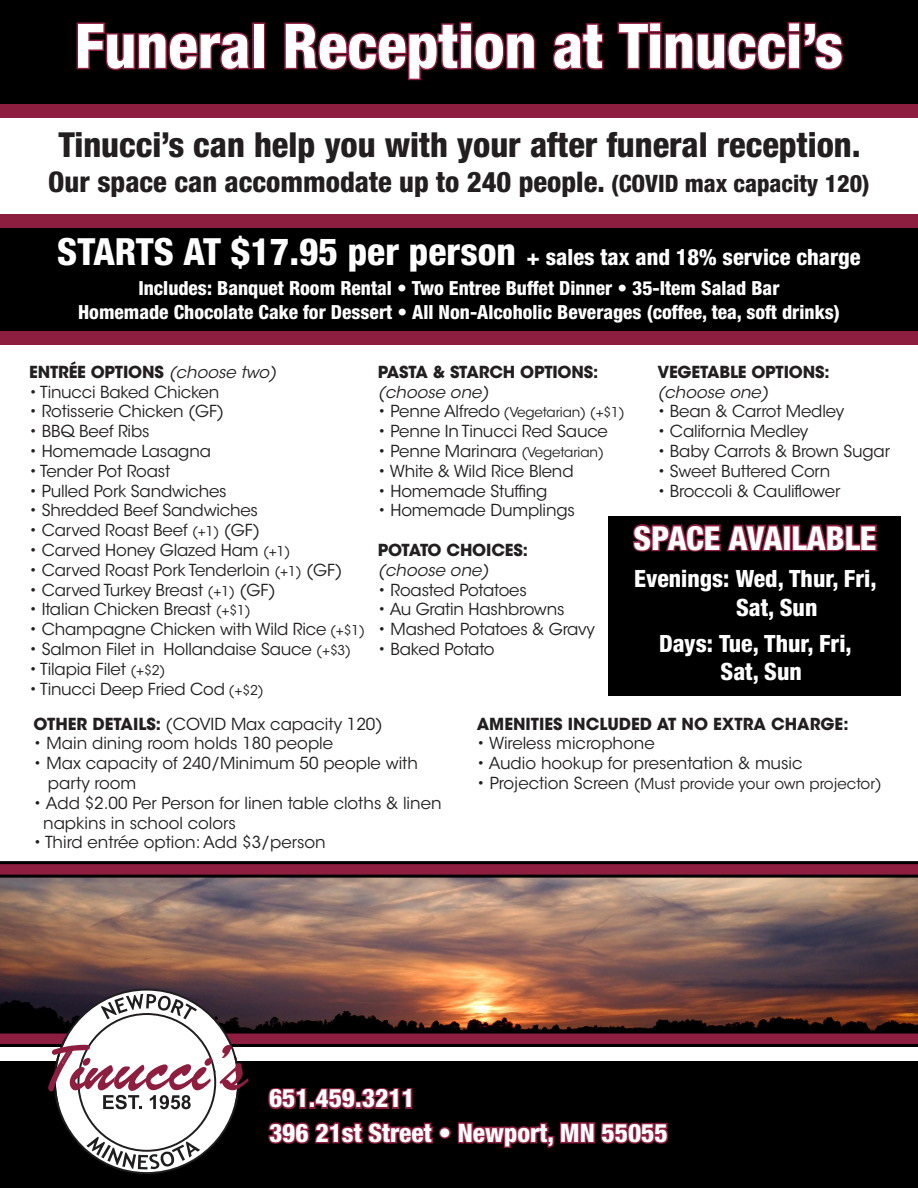
<style>
.page{position:relative;width:918px;height:1188px;background:#fff}
.page>*{position:absolute;margin:0;border:0;box-sizing:border-box;transform-origin:0 0}
.t1{font:800 condensed 61.5px "Helvetica Neue LT Std";color:#fff}
.t2{font:800 condensed 34.5px "Helvetica Neue LT Std";color:#231f20}
.t3{font:800 condensed 33px "Helvetica Neue LT Std";color:#fff}
.t4{font:800 condensed 28.5px "Helvetica Neue LT Std";color:#231f20}
.t5{font:800 condensed 25.5px/34.5px "Helvetica Neue LT Std";color:#fff}
.t6{font:800 condensed 23.85px/28.5px "Helvetica Neue LT Std";color:#fff}
.t7{font:800 condensed 22.5px "Helvetica Neue LT Std";color:#fff}
.t8{font:800 condensed 19.5px/23.4px "Helvetica Neue LT Std";color:#fff;text-align:center}
.t9{font:16.5px/19.8px "ITC Avant Garde Std";letter-spacing:-.01em;color:#231f20}
.t10{font:700 16.5px "ITC Avant Garde Std";letter-spacing:-.01em;color:#231f20}
.t11{font:italic 16.5px "ITC Avant Garde Std";color:#231f20}
.t12{font:15px "ITC Avant Garde Std";color:#231f20}
.t13{font:13.5px "ITC Avant Garde Std";letter-spacing:-.01em;color:#231f20}
.s1{font-size:24px}
.s2{font-size:37.5px}
.s3{font-weight:400;font-style:italic}
.s4{font-size:13.5px}
.s5{font-size:16.5px}
.s6{font-weight:700}
</style>
<div class="page">
<img style="left:0;top:878px;width:918px;height:111px">
<div style="left:0;top:1062px;width:918px;height:126px;background:#000"></div>
<div style="left:0;top:221px;width:918px;height:117px;background:#000"></div>
<div style="left:0;top:0;width:918px;height:118px;background:#000"></div>
<svg style="left:76px;top:22px;width:179px;height:49px"></svg>
<div style="left:252px;top:22px;width:13px;height:47px;border:3px solid #8d1e40"></div>
<svg style="left:284px;top:22px;width:252px;height:59px"></svg>
<svg style="left:552px;top:23px;width:52px;height:48px"></svg>
<svg style="left:617px;top:22px;width:227px;height:49px"></svg>
<div style="left:608px;top:516px;width:293px;height:180px;background:#000"></div>
<svg style="left:633px;top:524px;width:245px;height:28px"></svg>
<div style="left:0;top:104px;width:918px;height:14px;background:#8d1e40"></div>
<div style="left:0;top:214px;width:918px;height:14px;background:#8d1e40"></div>
<svg style="left:0;top:861px;width:918px;height:17px;background:#5c172c"></svg>
<div style="left:0;top:331px;width:918px;height:14px;background:#8d1e40"></div>
<svg style="left:0;top:989px;width:918px;height:185px"></svg>
<h1 class="t1" style="left:75px;top:8px;width:770px">Funeral Reception at Tinucci’s</h1>
<h2 class="t2" style="left:58px;top:124px;width:804px">Tinucci’s can help you with your after funeral reception.</h2>
<h3 class="t4" style="left:48px;top:164px;width:823px">Our space can accommodate up to 240 people. <span class="s1">(COVID max capacity 120)</span></h3>
<h3 class="t7" style="left:57px;top:243px;width:805px"><span class="s2">STARTS AT $17.95 per person</span> + sales tax and 18% service charge</h3>
<p class="t8" style="left:78px;top:276px;width:763px">Includes: Banquet Room Rental • Two Entree Buffet Dinner • 35-Item Salad Bar<br>Homemade Chocolate Cake for Dessert • All Non-Alcoholic Beverages (coffee, tea, soft drinks)</p>
<p class="t10" style="left:29px;top:361px;width:249px">ENTRÉE OPTIONS <span class="s3">(choose two)</span></p>
<p class="t9" style="left:29px;top:382px;width:192px">• Tinucci Baked Chicken</p>
<p class="t9" style="left:29px;top:402px;width:197px">• Rotisserie Chicken (GF)</p>
<p class="t9" style="left:29px;top:422px;width:122px">• BBQ Beef Ribs</p>
<p class="t9" style="left:29px;top:441px;width:183px">• Homemade Lasagna</p>
<p class="t9" style="left:29px;top:461px;width:143px">• Tender Pot Roast</p>
<p class="t9" style="left:29px;top:481px;width:199px">• Pulled Pork Sandwiches</p>
<p class="t9" style="left:29px;top:501px;width:230px">• Shredded Beef Sandwiches</p>
<p class="t9" style="left:29px;top:521px;width:232px">• Carved Roast Beef <span class="s4">(+1)</span> (GF)</p>
<p class="t9" style="left:29px;top:540px;width:263px">• Carved Honey Glazed Ham <span class="s4">(+1)</span></p>
<p class="t9" style="left:29px;top:560px;width:315px">• Carved Roast Pork Tenderloin <span class="s4">(+1)</span> (GF)</p>
<p class="t9" style="left:29px;top:580px;width:248px">• Carved Turkey Breast <span class="s4">(+1)</span> (GF)</p>
<p class="t9" style="left:29px;top:600px;width:223px">• Italian Chicken Breast <span class="s4">(+$1)</span></p>
<p class="t9" style="left:29px;top:620px;width:337px">• Champagne Chicken with Wild Rice <span class="s4">(+$1)</span></p>
<p class="t9" style="left:29px;top:639px;width:324px">• Salmon Filet in Hollandaise Sauce <span class="s4">(+$3)</span></p>
<p class="t9" style="left:29px;top:659px;width:138px">• Tilapia Filet <span class="s4">(+$2)</span></p>
<p class="t9" style="left:29px;top:679px;width:236px">• Tinucci Deep Fried Cod <span class="s4">(+$2)</span></p>
<p class="t10" style="left:378px;top:361px;width:222px">PASTA &amp; STARCH OPTIONS:</p>
<p class="t11" style="left:378px;top:382px;width:112px">(choose one)</p>
<p class="t13" style="left:378px;top:404px;width:248px"><span class="s5">• Penne Alfredo</span> (Vegetarian) (+$1)</p>
<p class="t9" style="left:378px;top:422px;width:232px">• Penne In Tinucci Red Sauce</p>
<p class="t9" style="left:378px;top:441px;width:228px">• Penne Marinara <span class="s4">(Vegetarian)</span></p>
<p class="t9" style="left:378px;top:461px;width:197px">• White &amp; Wild Rice Blend</p>
<p class="t9" style="left:378px;top:481px;width:171px">• Homemade Stuffing</p>
<p class="t9" style="left:378px;top:501px;width:198px">• Homemade Dumplings</p>
<p class="t10" style="left:378px;top:539px;width:151px">POTATO CHOICES:</p>
<p class="t11" style="left:378px;top:560px;width:112px">(choose one)</p>
<p class="t9" style="left:378px;top:580px;width:151px">• Roasted Potatoes</p>
<p class="t9" style="left:378px;top:600px;width:188px">• Au Gratin Hashbrowns</p>
<p class="t9" style="left:378px;top:620px;width:219px">• Mashed Potatoes &amp; Gravy</p>
<p class="t9" style="left:378px;top:639px;width:118px">• Baked Potato</p>
<p class="t10" style="left:657px;top:361px;width:174px">VEGETABLE OPTIONS:</p>
<p class="t11" style="left:657px;top:382px;width:112px">(choose one)</p>
<p class="t9" style="left:657px;top:402px;width:188px">• Bean &amp; Carrot Medley</p>
<p class="t9" style="left:657px;top:422px;width:153px">• California Medley</p>
<p class="t9" style="left:657px;top:441px;width:234px">• Baby Carrots &amp; Brown Sugar</p>
<p class="t9" style="left:657px;top:461px;width:174px">• Sweet Buttered Corn</p>
<p class="t9" style="left:657px;top:481px;width:185px">• Broccoli &amp; Cauliflower</p>
<h3 class="t3" style="left:634px;top:518px;width:244px">SPACE AVAILABLE</h3>
<h3 class="t6" style="left:736px;top:564px;width:142px;text-indent:-102px">Evenings: Wed, Thur, Fri,<br>Sat, Sun</h3>
<h3 class="t6" style="left:659px;top:629px;width:194px;text-align:center">Days: Tue, Thur, Fri,<br>Sat, Sun</h3>
<p class="t9" style="left:34px;top:714px;width:351px"><span class="s6">OTHER DETAILS:</span> (COVID Max capacity 120)</p>
<p class="t9" style="left:34px;top:734px;width:301px">• Main dining room holds 180 people</p>
<p class="t9" style="left:48px;top:754px;width:372px;text-indent:-14px">• Max capacity of 240/Minimum 50 people with party room</p>
<p class="t9" style="left:43px;top:793px;width:400px;text-indent:-10px">• Add $2.00 Per Person for linen table cloths &amp; linen napkins in school colors</p>
<p class="t9" style="left:34px;top:833px;width:294px">• Third entrée option: Add $3/person</p>
<p class="t10" style="left:477px;top:713px;width:373px">AMENITIES INCLUDED AT NO EXTRA CHARGE:</p>
<p class="t9" style="left:477px;top:734px;width:179px">• Wireless microphone</p>
<p class="t9" style="left:477px;top:754px;width:327px">• Audio hookup for presentation &amp; music</p>
<p class="t12" style="left:477px;top:774px;width:406px"><span class="s5">• Projection Screen</span> (Must provide your own projector)</p>
<h3 class="t5" style="left:269px;top:1081px;width:400px">651.459.3211<br>396 21st Street • Newport, MN 55055</h3>
</div>
